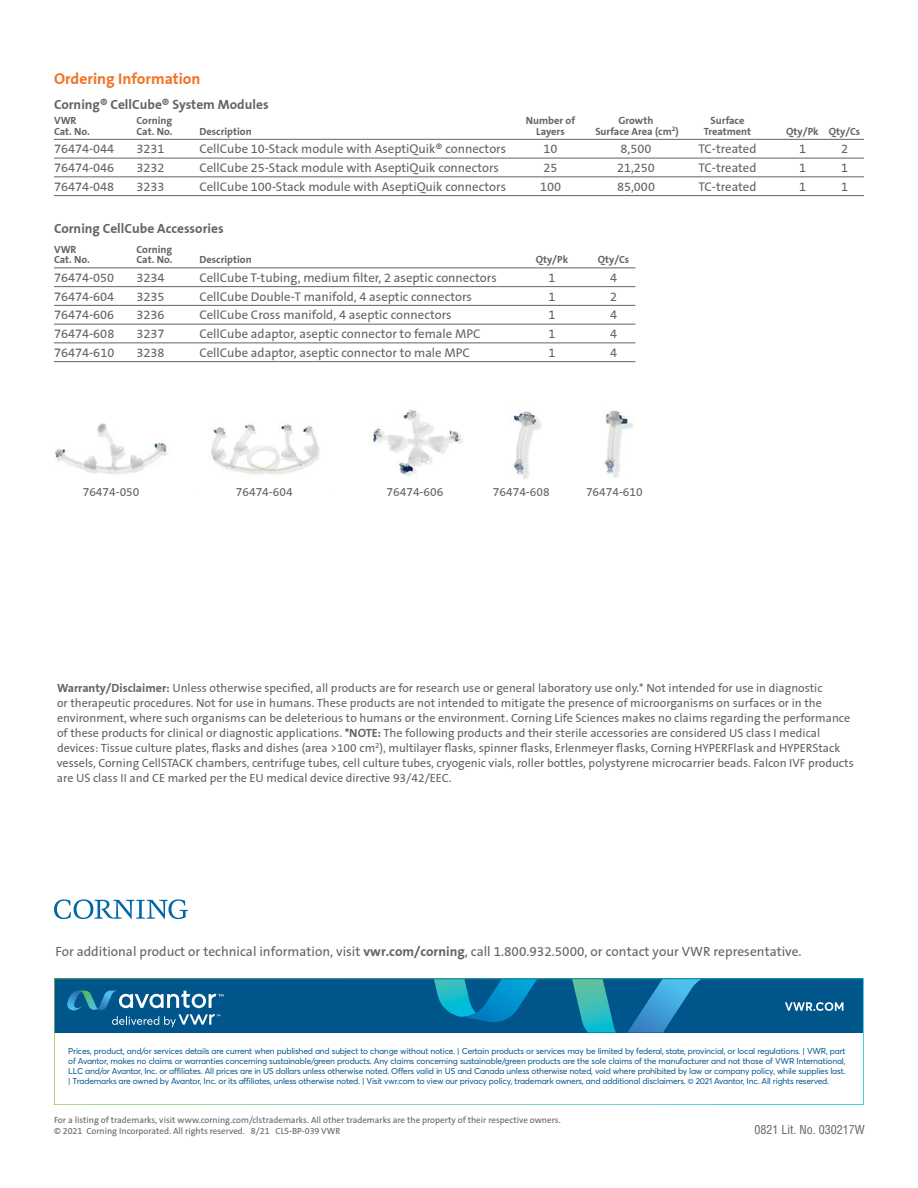
<style>
.page{position:relative;width:918px;height:1188px;background:#fff}
.page>*{position:absolute;margin:0;border:0;box-sizing:border-box;transform-origin:0 0}
.t1{font:700 15.75px "Corning Sans";color:#f37324}
.t2{font:13.5px "Corning Sans";color:#636466}
.t3{font:700 13.5px "Corning Sans";color:#636466}
.t4{font:12.75px "Corning Sans";color:#636466}
.t5{font:12px/15px "Corning Sans";color:#636466}
.t6{font:condensed 12px "Helvetica";color:#636466}
.t7{font:700 10.5px "Corning Sans";color:#636466}
.t8{font:9px/10.8px "Corning Sans";color:#636466}
.t9{font:8.4px/9.9px "Averta";letter-spacing:-.02em;color:#00558b;text-align:justify}
.s1{font-weight:700}
</style>
<div class="page">
<hr style="left:54px;top:139px;width:810px;height:1px;background:#636466">
<hr style="left:54px;top:158px;width:810px;height:1px;background:#636466">
<hr style="left:54px;top:177px;width:810px;height:1px;background:#636466">
<hr style="left:54px;top:195px;width:810px;height:1px;background:#636466">
<hr style="left:54px;top:268px;width:581px;height:1px;background:#636466">
<hr style="left:54px;top:286px;width:581px;height:1px;background:#636466">
<hr style="left:54px;top:305px;width:581px;height:1px;background:#636466">
<hr style="left:54px;top:324px;width:581px;height:1px;background:#636466">
<hr style="left:54px;top:343px;width:581px;height:1px;background:#636466">
<hr style="left:54px;top:361px;width:581px;height:1px;background:#636466">
<img style="left:55px;top:423px;width:112px;height:51px">
<img style="left:210px;top:424px;width:110px;height:51px">
<img style="left:372px;top:409px;width:91px;height:67px">
<img style="left:513px;top:410px;width:29px;height:69px">
<img style="left:604px;top:410px;width:30px;height:68px">
<svg style="left:54px;top:978px;width:810px;height:127px"></svg>
<svg style="left:67px;top:991px;width:156px;height:36px;background:#2e76a2"></svg>
<svg style="left:572px;top:979px;width:44px;height:54px;background:#279da9"></svg>
<svg style="left:627px;top:979px;width:74px;height:54px;background:#1f79b0"></svg>
<svg style="left:434px;top:979px;width:103px;height:45px;background:#0680af"></svg>
<svg style="left:54px;top:899px;width:134px;height:20px"></svg>
<h1 class="t1" style="left:54px;top:69px;width:148px">Ordering Information</h1>
<p class="t3" style="left:54px;top:97px;width:216px">Corning® CellCube® System Modules</p>
<p class="t7" style="left:54px;top:114px;width:24px">VWR</p>
<p class="t7" style="left:136px;top:114px;width:37px">Corning</p>
<p class="t7" style="left:526px;top:114px;width:51px">Number of</p>
<p class="t7" style="left:619px;top:114px;width:36px">Growth</p>
<p class="t7" style="left:711px;top:114px;width:35px">Surface</p>
<p class="t7" style="left:54px;top:125px;width:37px">Cat. No.</p>
<p class="t7" style="left:136px;top:125px;width:37px">Cat. No.</p>
<p class="t7" style="left:199px;top:125px;width:54px">Description</p>
<p class="t7" style="left:536px;top:125px;width:30px">Layers</p>
<p class="t7" style="left:596px;top:125px;width:85px">Surface Area (cm<sup>2</sup>)</p>
<p class="t7" style="left:704px;top:125px;width:49px">Treatment</p>
<p class="t7" style="left:786px;top:125px;width:75px">Qty/Pk Qty/Cs</p>
<p class="t4" style="left:54px;top:142px;width:62px">76474-044</p>
<p class="t4" style="left:137px;top:142px;width:30px">3231</p>
<p class="t4" style="left:200px;top:142px;width:308px">CellCube 10-Stack module with AseptiQuik® connectors</p>
<p class="t4" style="left:543px;top:142px;width:16px">10</p>
<p class="t4" style="left:621px;top:142px;width:32px">8,500</p>
<p class="t4" style="left:699px;top:142px;width:59px">TC-treated</p>
<p class="t4" style="left:799px;top:142px;width:9px">1</p>
<p class="t4" style="left:841px;top:142px;width:9px">2</p>
<p class="t4" style="left:54px;top:160px;width:62px">76474-046</p>
<p class="t4" style="left:137px;top:160px;width:30px">3232</p>
<p class="t4" style="left:200px;top:160px;width:301px">CellCube 25-Stack module with AseptiQuik connectors</p>
<p class="t4" style="left:544px;top:160px;width:16px">25</p>
<p class="t4" style="left:617px;top:160px;width:39px">21,250</p>
<p class="t4" style="left:699px;top:160px;width:59px">TC-treated</p>
<p class="t4" style="left:799px;top:160px;width:9px">1</p>
<p class="t4" style="left:841px;top:160px;width:9px">1</p>
<p class="t4" style="left:54px;top:179px;width:62px">76474-048</p>
<p class="t4" style="left:137px;top:179px;width:30px">3233</p>
<p class="t4" style="left:200px;top:179px;width:308px">CellCube 100-Stack module with AseptiQuik connectors</p>
<p class="t4" style="left:540px;top:179px;width:23px">100</p>
<p class="t4" style="left:617px;top:179px;width:39px">85,000</p>
<p class="t4" style="left:699px;top:179px;width:59px">TC-treated</p>
<p class="t4" style="left:799px;top:179px;width:9px">1</p>
<p class="t4" style="left:841px;top:179px;width:9px">1</p>
<p class="t3" style="left:54px;top:221px;width:171px">Corning CellCube Accessories</p>
<p class="t7" style="left:54px;top:243px;width:24px">VWR</p>
<p class="t7" style="left:137px;top:243px;width:37px">Corning</p>
<p class="t7" style="left:54px;top:253px;width:37px">Cat. No.</p>
<p class="t7" style="left:136px;top:253px;width:37px">Cat. No.</p>
<p class="t7" style="left:199px;top:253px;width:54px">Description</p>
<p class="t7" style="left:536px;top:253px;width:34px">Qty/Pk</p>
<p class="t7" style="left:598px;top:253px;width:33px">Qty/Cs</p>
<p class="t4" style="left:54px;top:270px;width:62px">76474-050</p>
<p class="t4" style="left:137px;top:270px;width:30px">3234</p>
<p class="t4" style="left:200px;top:270px;width:299px">CellCube T-tubing, medium filter, 2 aseptic connectors</p>
<p class="t4" style="left:548px;top:270px;width:9px">1</p>
<p class="t4" style="left:610px;top:270px;width:9px">4</p>
<p class="t4" style="left:54px;top:289px;width:62px">76474-604</p>
<p class="t4" style="left:137px;top:289px;width:30px">3235</p>
<p class="t4" style="left:200px;top:289px;width:274px">CellCube Double-T manifold, 4 aseptic connectors</p>
<p class="t4" style="left:549px;top:289px;width:9px">1</p>
<p class="t4" style="left:610px;top:289px;width:9px">2</p>
<p class="t4" style="left:54px;top:308px;width:62px">76474-606</p>
<p class="t4" style="left:137px;top:308px;width:30px">3236</p>
<p class="t4" style="left:200px;top:308px;width:254px">CellCube Cross manifold, 4 aseptic connectors</p>
<p class="t4" style="left:549px;top:308px;width:9px">1</p>
<p class="t4" style="left:610px;top:308px;width:9px">4</p>
<p class="t4" style="left:54px;top:326px;width:62px">76474-608</p>
<p class="t4" style="left:137px;top:326px;width:30px">3237</p>
<p class="t4" style="left:200px;top:326px;width:283px">CellCube adaptor, aseptic connector to female MPC</p>
<p class="t4" style="left:549px;top:326px;width:9px">1</p>
<p class="t4" style="left:610px;top:326px;width:9px">4</p>
<p class="t4" style="left:54px;top:345px;width:62px">76474-610</p>
<p class="t4" style="left:137px;top:345px;width:30px">3238</p>
<p class="t4" style="left:200px;top:345px;width:272px">CellCube adaptor, aseptic connector to male MPC</p>
<p class="t4" style="left:549px;top:345px;width:9px">1</p>
<p class="t4" style="left:610px;top:345px;width:9px">4</p>
<p class="t5" style="left:83px;top:484px;width:58px">76474-050</p>
<p class="t5" style="left:236px;top:484px;width:58px">76474-604</p>
<p class="t5" style="left:387px;top:485px;width:58px">76474-606</p>
<p class="t5" style="left:493px;top:485px;width:58px">76474-608</p>
<p class="t5" style="left:586px;top:484px;width:58px">76474-610</p>
<p class="t5" style="left:57px;top:681px;width:798px"><span class="s1">Warranty/Disclaimer:</span> Unless otherwise specified, all products are for research use or general laboratory use only.* Not intended for use in diagnostic<br>or therapeutic procedures. Not for use in humans. These products are not intended to mitigate the presence of microorganisms on surfaces or in the environment, where such organisms can be deleterious to humans or the environment. Corning Life Sciences makes no claims regarding the performance of these products for clinical or diagnostic applications. <span class="s1">*NOTE:</span> The following products and their sterile accessories are considered US class I medical devices: Tissue culture plates, flasks and dishes (area &gt;100 cm<sup>2</sup>), multilayer flasks, spinner flasks, Erlenmeyer flasks, Corning HYPERFlask and HYPERStack vessels, Corning CellSTACK chambers, centrifuge tubes, cell culture tubes, cryogenic vials, roller bottles, polystyrene microcarrier beads. Falcon IVF products are US class II and CE marked per the EU medical device directive 93/42/EEC.</p>
<p class="t2" style="left:55px;top:944px;width:748px">For additional product or technical information, visit <span class="s1">vwr.com/corning</span>, call 1.800.932.5000, or contact your VWR representative.</p>
<p class="t9" style="left:68px;top:1046px;width:779px">Prices, product, and/or services details are current when published and subject to change without notice. | Certain products or services may be limited by federal, state, provincial, or local regulations. | VWR, part of Avantor, makes no claims or warranties concerning sustainable/green products. Any claims concerning sustainable/green products are the sole claims of the manufacturer and not those of VWR International, LLC and/or Avantor, Inc. or affiliates. All prices are in US dollars unless otherwise noted. Offers valid in US and Canada unless otherwise noted, void where prohibited by law or company policy, while supplies last. | Trademarks are owned by Avantor, Inc. or its affiliates, unless otherwise noted. | Visit vwr.com to view our privacy policy, trademark owners, and additional disclaimers. © 2021 Avantor, Inc. All rights reserved.</p>
<p class="t8" style="left:54px;top:1115px;width:508px">For a listing of trademarks, visit www.corning.com/clstrademarks. All other trademarks are the property of their respective owners. © 2021 Corning Incorporated. All rights reserved. 8/21 CLS-BP-039 VWR</p>
<p class="t6" style="left:755px;top:1122px;width:112px">0821 Lit. No. 030217W</p>
</div>
